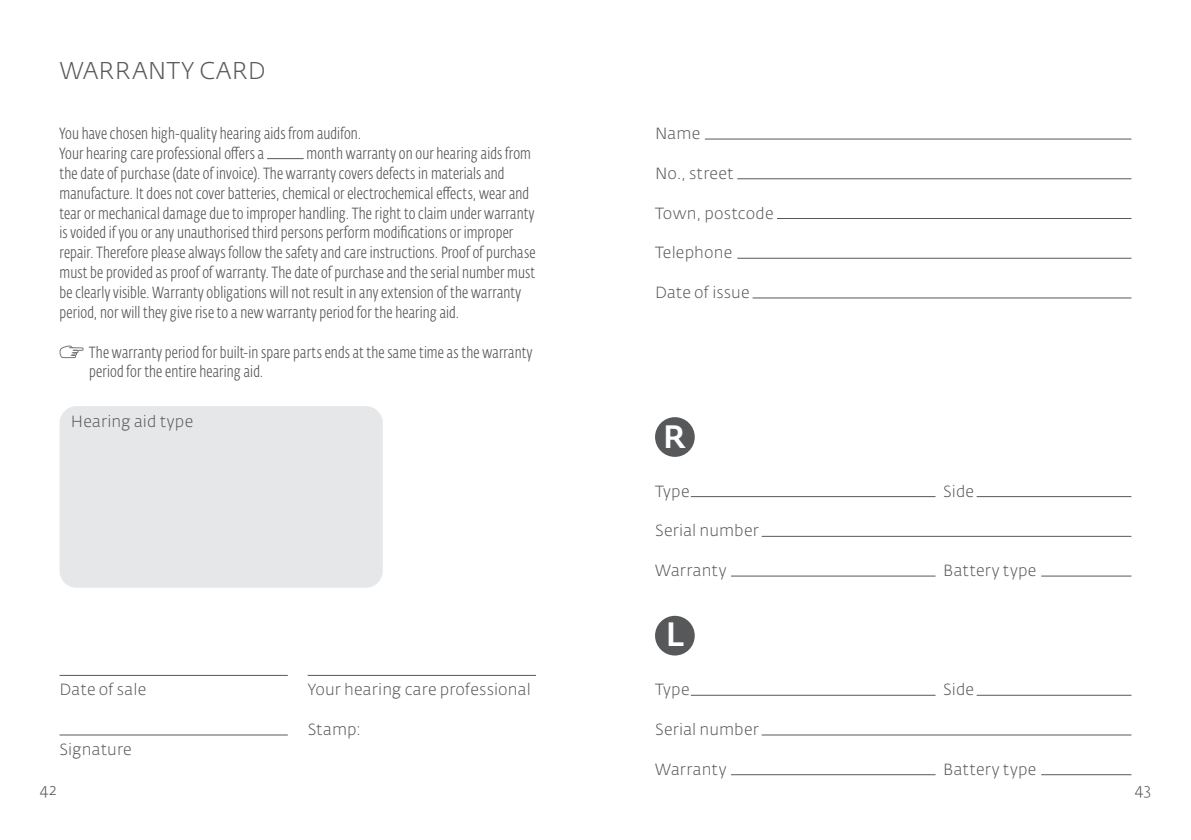
<style>
.page{position:relative;width:1191px;height:840px;background:#fff}
.page>*{position:absolute;margin:0;border:0;box-sizing:border-box;transform-origin:0 0}
.t1{font:500 33.4px "Fedra Sans Alt Pro";color:#fff}
.t2{font:500 32px "Fedra Sans Alt Pro";color:#fff}
.t3{font:300 24px "Fedra Sans Alt Pro";letter-spacing:.005em;color:#57585a}
.t4{font:300 16px/19.8px "Fedra Sans Cond Alt Pro";letter-spacing:.01em;color:#57585a}
.t5{font:300 16px "Fedra Sans Alt Pro";letter-spacing:.01em;color:#57585a}
</style>
<div class="page">
<div style="left:60px;top:406px;width:323px;height:181px;background:#e6e7e9;border-radius:17px"></div>
<hr style="left:267px;top:158px;width:37px;height:1px;background:#57585a">
<svg style="left:60px;top:345px;width:24px;height:13px"></svg>
<hr style="left:60px;top:674px;width:228px;height:1px;background:#57585a">
<hr style="left:308px;top:674px;width:228px;height:1px;background:#57585a">
<hr style="left:60px;top:734px;width:228px;height:1px;background:#57585a">
<hr style="left:705px;top:139px;width:426px;height:1px;background:#57585a">
<hr style="left:737px;top:178px;width:394px;height:1px;background:#57585a">
<hr style="left:777px;top:218px;width:354px;height:1px;background:#57585a">
<hr style="left:691px;top:496px;width:244px;height:1px;background:#57585a">
<hr style="left:1041px;top:575px;width:90px;height:1px;background:#57585a">
<hr style="left:731px;top:575px;width:204px;height:1px;background:#57585a">
<hr style="left:761px;top:535px;width:370px;height:1px;background:#57585a">
<div style="left:655px;top:417px;width:39px;height:39px;background:#57585a;border-radius:50%"></div>
<div style="left:655px;top:615px;width:39px;height:40px;background:#57585a;border-radius:50%"></div>
<hr style="left:752px;top:297px;width:379px;height:1px;background:#57585a">
<hr style="left:737px;top:258px;width:394px;height:1px;background:#57585a">
<hr style="left:976px;top:496px;width:155px;height:1px;background:#57585a">
<hr style="left:691px;top:694px;width:244px;height:1px;background:#57585a">
<hr style="left:1041px;top:774px;width:90px;height:1px;background:#57585a">
<hr style="left:731px;top:774px;width:204px;height:1px;background:#57585a">
<hr style="left:761px;top:734px;width:370px;height:1px;background:#57585a">
<hr style="left:976px;top:694px;width:155px;height:1px;background:#57585a">
<h3 class="t3" style="left:60px;top:56px;width:207px">WARRANTY CARD</h3>
<p class="t4" style="left:60px;top:124px;width:303px">You have chosen high-quality hearing aids from audifon.<br>Your hearing care professional offers a</p>
<p class="t4" style="left:60px;top:144px;width:477px;text-indent:247px">month warranty on our hearing aids from the date of purchase (date of invoice). The warranty covers defects in materials and manufacture. It does not cover batteries, chemical or electrochemical effects, wear and tear or mechanical damage due to improper handling. The right to claim under warranty is voided if you or any unauthorised third persons perform modifications or improper repair. Therefore please always follow the safety and care instructions. Proof of purchase must be provided as proof of warranty. The date of purchase and the serial number must be clearly visible. Warranty obligations will not result in any extension of the warranty period, nor will they give rise to a new warranty period for the hearing aid.</p>
<p class="t4" style="left:89px;top:342px;width:444px">The warranty period for built-in spare parts ends at the same time as the warranty period for the entire hearing aid.</p>
<p class="t5" style="left:71px;top:411px;width:124px">Hearing aid type</p>
<p class="t5" style="left:60px;top:679px;width:88px">Date of sale</p>
<p class="t5" style="left:60px;top:738px;width:74px">Signature</p>
<p class="t5" style="left:308px;top:679px;width:225px">Your hearing care professional</p>
<p class="t5" style="left:308px;top:719px;width:55px">Stamp:</p>
<p class="t5" style="left:655px;top:123px;width:47px">Name</p>
<p class="t5" style="left:655px;top:163px;width:80px">No., street</p>
<p class="t5" style="left:655px;top:203px;width:120px">Town, postcode</p>
<p class="t5" style="left:655px;top:242px;width:79px">Telephone</p>
<p class="t5" style="left:655px;top:282px;width:96px">Date of issue</p>
<h2 class="t2" style="left:663px;top:416px;width:25px">R</h2>
<p class="t5" style="left:655px;top:480px;width:36px">Type</p>
<p class="t5" style="left:943px;top:480px;width:32px">Side</p>
<p class="t5" style="left:655px;top:520px;width:105px">Serial number</p>
<p class="t5" style="left:655px;top:560px;width:73px">Warranty</p>
<p class="t5" style="left:943px;top:560px;width:95px">Battery type</p>
<h1 class="t1" style="left:666px;top:613px;width:20px">L</h1>
<p class="t5" style="left:655px;top:679px;width:36px">Type</p>
<p class="t5" style="left:943px;top:679px;width:32px">Side</p>
<p class="t5" style="left:655px;top:719px;width:105px">Serial number</p>
<p class="t5" style="left:655px;top:758px;width:73px">Warranty</p>
<p class="t5" style="left:943px;top:758px;width:95px">Battery type</p>
<p class="t5" style="left:40px;top:778px;width:19px">42</p>
<p class="t5" style="left:1134px;top:778px;width:18px">43</p>
</div>
